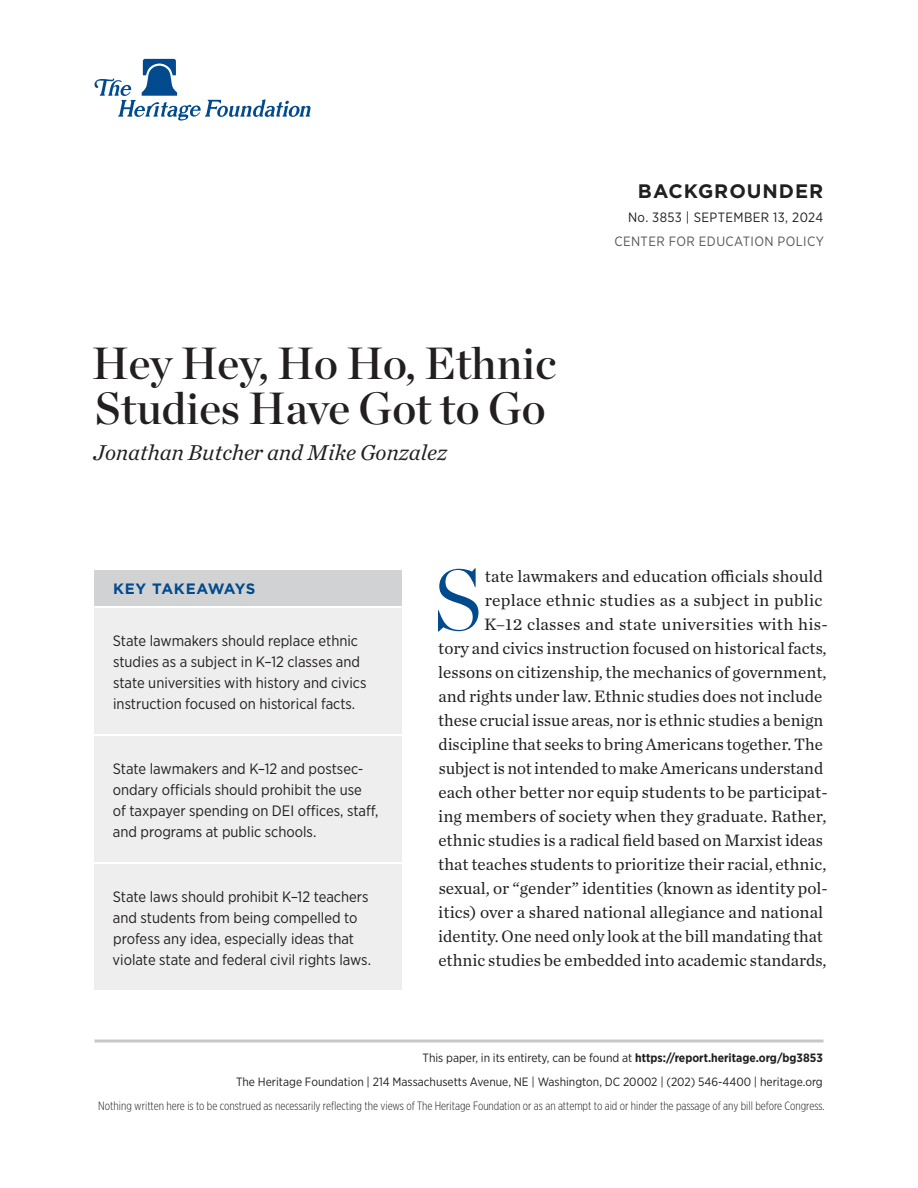
<style>
.page{position:relative;width:918px;height:1188px;background:#fff}
.page>*{position:absolute;margin:0;border:0;box-sizing:border-box;transform-origin:0 0}
.Body_Text___DROP_CAP{font:300 86.1px "Chronicle Display";color:#004a8d}
.Paper_Title{font:45px/45px "Chronicle Display Semi";color:#231f20}
.Byline{font:italic 22.5px "Chronicle Text G1";color:#231f20}
.t1{font:700 19.5px "Gotham";letter-spacing:.05em;color:#231f20}
.Body_Text___DROP_CAP-2{font:17.25px "Chronicle Text G1";color:#231f20}
.Key_Takeaways{font:15px/21px "Gotham Narrow";color:#231f20}
.Key_Takeaways___HEADER{font:700 15px "Gotham";letter-spacing:.03em;color:#004a8d}
.t2{font:13.5px "Gotham Narrow";letter-spacing:.03em;color:#231f20}
.t3{font:13.5px "Gotham Narrow";letter-spacing:.03em;color:#57585a}
.t4{font:12px/24px "Gotham Narrow";color:#231f20;text-align:right}
.t5{font:300 12px "Gotham X Narrow";color:#231f20}
.s1{font-weight:700}
</style>
<div class="page">
<hr style="left:94px;top:1040px;width:730px;height:2px;background:#c7c8ca">
<svg style="left:94px;top:59px;width:216px;height:62px"></svg>
<div style="left:94px;top:608px;width:308px;height:126px;background:#eeeeef"></div>
<div style="left:94px;top:570px;width:308px;height:36px;background:#d1d2d4"></div>
<div style="left:94px;top:736px;width:308px;height:126px;background:#eeeeef"></div>
<div style="left:94px;top:864px;width:308px;height:126px;background:#eeeeef"></div>
<p class="Paper_Title" style="left:92px;top:338px;width:466px">Hey Hey, Ho Ho, Ethnic<br>Studies Have Got to Go</p>
<p class="Byline" style="left:93px;top:436px;width:356px">Jonathan Butcher and Mike Gonzalez</p>
<p class="t1" style="left:638px;top:178px;width:187px">BACKGROUNDER</p>
<p class="t2" style="left:628px;top:209px;width:197px">No. 3853 | September 13, 2024</p>
<p class="t3" style="left:614px;top:233px;width:36px">CENTER</p>
<p class="t3" style="left:669px;top:233px;width:157px">FOR EDUCATION POLICY</p>
<p class="Key_Takeaways___HEADER" style="left:113px;top:579px;width:144px">KEY TAKEAWAYS</p>
<p class="Key_Takeaways" style="left:113px;top:630px;width:255px">State lawmakers should replace ethnic studies as a subject in K–12 classes and state universities with history and civics instruction focused on historical facts.</p>
<p class="Key_Takeaways" style="left:113px;top:758px;width:267px">State lawmakers and K–12 and postsec&shy;ondary officials should prohibit the use of taxpayer spending on DEI offices, staff, and programs at public schools.</p>
<p class="Key_Takeaways" style="left:113px;top:886px;width:260px">State laws should prohibit K–12 teachers and students from being compelled to profess any idea, especially ideas that violate state and federal civil rights laws.</p>
<p class="Body_Text___DROP_CAP" style="left:433px;top:534px;width:51px">S</p>
<p class="Body_Text___DROP_CAP-2" style="left:485px;top:563px;width:340px">tate lawmakers and education officials should</p>
<p class="Body_Text___DROP_CAP-2" style="left:485px;top:587px;width:339px">replace ethnic studies as a subject in public</p>
<p class="Body_Text___DROP_CAP-2" style="left:484px;top:611px;width:345px">K–12 classes and state universities with his-</p>
<p class="Body_Text___DROP_CAP-2" style="left:438px;top:635px;width:390px">tory and civics instruction focused on historical facts,</p>
<p class="Body_Text___DROP_CAP-2" style="left:438px;top:659px;width:390px">lessons on citizenship, the mechanics of government,</p>
<p class="Body_Text___DROP_CAP-2" style="left:439px;top:683px;width:385px">and rights under law. Ethnic studies does not include</p>
<p class="Body_Text___DROP_CAP-2" style="left:438px;top:707px;width:387px">these crucial issue areas, nor is ethnic studies a benign</p>
<p class="Body_Text___DROP_CAP-2" style="left:438px;top:731px;width:386px">discipline that seeks to bring Americans together. The</p>
<p class="Body_Text___DROP_CAP-2" style="left:439px;top:755px;width:386px">subject is not intended to make Americans understand</p>
<p class="Body_Text___DROP_CAP-2" style="left:438px;top:779px;width:391px">each other better nor equip students to be participat-</p>
<p class="Body_Text___DROP_CAP-2" style="left:438px;top:803px;width:390px">ing members of society when they graduate. Rather,</p>
<p class="Body_Text___DROP_CAP-2" style="left:438px;top:827px;width:386px">ethnic studies is a radical field based on Marxist ideas</p>
<p class="Body_Text___DROP_CAP-2" style="left:438px;top:851px;width:390px">that teaches students to prioritize their racial, ethnic,</p>
<p class="Body_Text___DROP_CAP-2" style="left:439px;top:875px;width:391px">sexual, or “gender” identities (known as identity pol-</p>
<p class="Body_Text___DROP_CAP-2" style="left:438px;top:899px;width:386px">itics) over a shared national allegiance and national</p>
<p class="Body_Text___DROP_CAP-2" style="left:438px;top:923px;width:386px">identity. One need only look at the bill mandating that</p>
<p class="Body_Text___DROP_CAP-2" style="left:438px;top:947px;width:389px">ethnic studies be embedded into academic standards,</p>
<p class="t4" style="left:236px;top:1046px;width:588px">This paper, in its entirety, can be found at <span class="s1">https://report.heritage.org/bg3853<br></span>The Heritage Foundation | 214 Massachusetts Avenue, NE | Washington, DC 20002 | (202) 546-4400 | heritage.org</p>
<p class="t5" style="left:98px;top:1099px;width:728px">Nothing written here is to be construed as necessarily reflecting the views of The Heritage Foundation or as an attempt to aid or hinder the passage of any bill before Congress.</p>
</div>
